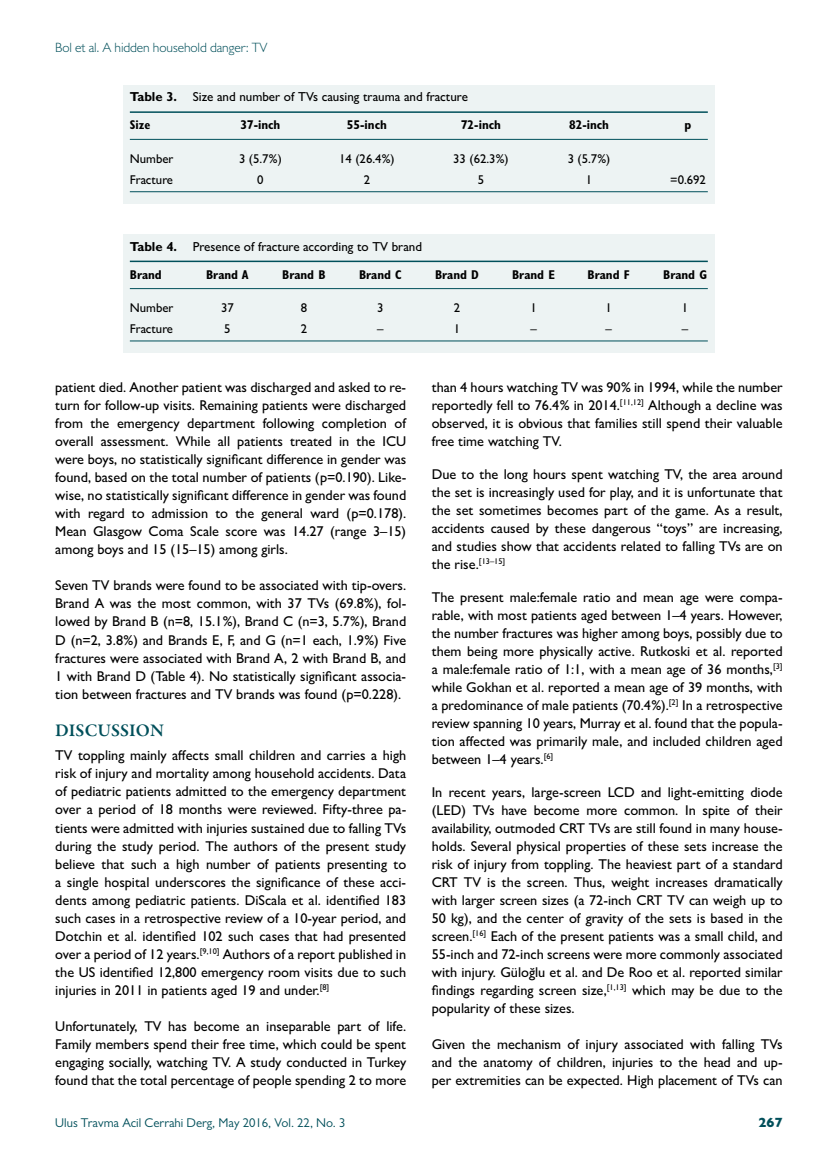
<style>
.page{position:relative;width:838px;height:1170px;background:#fff}
.page>*{position:absolute;margin:0;border:0;box-sizing:border-box;transform-origin:0 0}
.t1{font:600 18px "Garamond Premr Pro";color:#004f5a}
.t2{font:500 14.25px/18px "Gill Sans MT Pro";color:#000;text-align:justify}
.t3{font:300 13.5px "Gill Sans MT Pro";letter-spacing:-.005em;color:#004f5a}
.t4{font:800 13.5px "Gill Sans MT Pro";color:#004f5a}
.t5{font:500 13.05px "Gill Sans MT Pro";color:#000}
.t6{font:500 12.75px "Gill Sans MT Pro";color:#000}
.t7{font:700 condensed 12.75px "Gill Sans MT Pro";color:#000}
.t8{font:12.75px "Gill Sans MT Pro";color:#004f5a}
.s1{font-weight:700}
</style>
<div class="page">
<div style="left:123px;top:234px;width:591px;height:118px;background:#edf3f3"></div>
<hr style="left:130px;top:260px;width:578px;height:2px;background:#004f5a">
<hr style="left:130px;top:288px;width:578px;height:1px;background:#004f5a">
<hr style="left:130px;top:340px;width:578px;height:1px;background:#004f5a">
<div style="left:123px;top:85px;width:591px;height:118px;background:#edf3f3"></div>
<hr style="left:130px;top:111px;width:578px;height:2px;background:#004f5a">
<hr style="left:130px;top:139px;width:578px;height:1px;background:#004f5a">
<hr style="left:130px;top:191px;width:578px;height:1px;background:#004f5a">
<p class="t3" style="left:55px;top:39px;width:214px">Bol et al. A hidden household danger: TV</p>
<p class="t5" style="left:130px;top:89px;width:339px"><span class="s1">Table 3.</span> Size and number of TVs causing trauma and fracture</p>
<p class="t7" style="left:130px;top:117px;width:22px">Size</p>
<p class="t7" style="left:240px;top:117px;width:41px">37-inch</p>
<p class="t7" style="left:347px;top:117px;width:41px">55-inch</p>
<p class="t7" style="left:461px;top:117px;width:41px">72-inch</p>
<p class="t7" style="left:569px;top:117px;width:41px">82-inch</p>
<p class="t7" style="left:684px;top:117px;width:8px">p</p>
<p class="t6" style="left:130px;top:151px;width:45px">Number</p>
<p class="t6" style="left:239px;top:151px;width:44px">3 (5.7%)</p>
<p class="t6" style="left:339px;top:151px;width:57px">14 (26.4%)</p>
<p class="t6" style="left:453px;top:151px;width:57px">33 (62.3%)</p>
<p class="t6" style="left:567px;top:151px;width:44px">3 (5.7%)</p>
<p class="t6" style="left:130px;top:172px;width:45px">Fracture</p>
<p class="t6" style="left:257px;top:172px;width:8px">0</p>
<p class="t6" style="left:364px;top:172px;width:8px">2</p>
<p class="t6" style="left:478px;top:172px;width:8px">5</p>
<p class="t6" style="left:586px;top:172px;width:8px">1</p>
<p class="t6" style="left:670px;top:172px;width:37px">=0.692</p>
<p class="t5" style="left:130px;top:238px;width:294px"><span class="s1">Table 4.</span> Presence of fracture according to TV brand</p>
<p class="t7" style="left:130px;top:267px;width:34px">Brand</p>
<p class="t7" style="left:206px;top:267px;width:44px">Brand A</p>
<p class="t7" style="left:282px;top:267px;width:45px">Brand B</p>
<p class="t7" style="left:359px;top:267px;width:44px">Brand C</p>
<p class="t7" style="left:435px;top:267px;width:45px">Brand D</p>
<p class="t7" style="left:512px;top:267px;width:44px">Brand E</p>
<p class="t7" style="left:587px;top:267px;width:43px">Brand F</p>
<p class="t7" style="left:663px;top:267px;width:45px">Brand G</p>
<p class="t6" style="left:130px;top:300px;width:45px">Number</p>
<p class="t6" style="left:221px;top:300px;width:14px">37</p>
<p class="t6" style="left:301px;top:300px;width:8px">8</p>
<p class="t6" style="left:377px;top:300px;width:8px">3</p>
<p class="t6" style="left:454px;top:300px;width:8px">2</p>
<p class="t6" style="left:530px;top:300px;width:8px">1</p>
<p class="t6" style="left:605px;top:300px;width:8px">1</p>
<p class="t6" style="left:682px;top:300px;width:8px">1</p>
<p class="t6" style="left:130px;top:321px;width:45px">Fracture</p>
<p class="t6" style="left:224px;top:321px;width:8px">5</p>
<p class="t6" style="left:301px;top:321px;width:8px">2</p>
<p class="t6" style="left:377px;top:321px;width:8px">–</p>
<p class="t6" style="left:454px;top:321px;width:8px">1</p>
<p class="t6" style="left:530px;top:321px;width:8px">–</p>
<p class="t6" style="left:605px;top:321px;width:8px">–</p>
<p class="t6" style="left:682px;top:321px;width:8px">–</p>
<p class="t2" style="left:55px;top:378px;width:352px">patient died. Another patient was discharged and asked to re&shy;turn for follow-up visits. Remaining patients were discharged from the emergency department following completion of overall assessment. While all patients treated in the ICU were boys, no statistically significant difference in gender was found, based on the total number of patients (p=0.190). Like&shy;wise, no statistically significant difference in gender was found with regard to admission to the general ward (p=0.178).<br>Mean Glasgow Coma Scale score was 14.27 (range 3–15) among boys and 15 (15–15) among girls.</p>
<p class="t2" style="left:55px;top:576px;width:352px">Seven TV brands were found to be associated with tip-overs.<br>Brand A was the most common, with 37 TVs (69.8%), fol&shy;lowed by Brand B (n=8, 15.1%), Brand C (n=3, 5.7%), Brand D (n=2, 3.8%) and Brands E, F, and G (n=1 each, 1.9%) Five fractures were associated with Brand A, 2 with Brand B, and 1 with Brand D (Table 4). No statistically significant associa&shy;tion between fractures and TV brands was found (p=0.228).</p>
<p class="t1" style="left:55px;top:719px;width:110px">DISCUSSION</p>
<p class="t2" style="left:55px;top:746px;width:352px">TV toppling mainly affects small children and carries a high risk of injury and mortality among household accidents. Data of pediatric patients admitted to the emergency department over a period of 18 months were reviewed. Fifty-three pa&shy;tients were admitted with injuries sustained due to falling TVs during the study period. The authors of the present study believe that such a high number of patients presenting to a single hospital underscores the significance of these acci&shy;dents among pediatric patients. DiScala et al. identified 183 such cases in a retrospective review of a 10-year period, and Dotchin et al. identified 102 such cases that had presented over a period of 12 years.<sup>[9,10]</sup> Authors of a report published in the US identified 12,800 emergency room visits due to such injuries in 2011 in patients aged 19 and under.<sup>[8]</sup></p>
<p class="t2" style="left:55px;top:1017px;width:352px">Unfortunately, TV has become an inseparable part of life.<br>Family members spend their free time, which could be spent engaging socially, watching TV. A study conducted in Turkey found that the total percentage of people spending 2 to more</p>
<p class="t2" style="left:432px;top:378px;width:352px">than 4 hours watching TV was 90% in 1994, while the number reportedly fell to 76.4% in 2014.<sup>[11,12]</sup> Although a decline was observed, it is obvious that families still spend their valuable free time watching TV.</p>
<p class="t2" style="left:432px;top:465px;width:352px">Due to the long hours spent watching TV, the area around the set is increasingly used for play, and it is unfortunate that the set sometimes becomes part of the game. As a result, accidents caused by these dangerous “toys” are increasing, and studies show that accidents related to falling TVs are on the rise.<sup>[13–15]</sup></p>
<p class="t2" style="left:432px;top:588px;width:352px">The present male:female ratio and mean age were compa&shy;rable, with most patients aged between 1–4 years. However, the number fractures was higher among boys, possibly due to them being more physically active. Rutkoski et al. reported a male:female ratio of 1:1, with a mean age of 36 months,<sup>[3] </sup>while Gokhan et al. reported a mean age of 39 months, with a predominance of male patients (70.4%).<sup>[2]</sup> In a retrospective review spanning 10 years, Murray et al. found that the popula&shy;tion affected was primarily male, and included children aged between 1–4 years.<sup>[6]</sup></p>
<p class="t2" style="left:432px;top:783px;width:352px">In recent years, large-screen LCD and light-emitting diode (LED) TVs have become more common. In spite of their availability, outmoded CRT TVs are still found in many house&shy;holds. Several physical properties of these sets increase the risk of injury from toppling. The heaviest part of a standard CRT TV is the screen. Thus, weight increases dramatically with larger screen sizes (a 72-inch CRT TV can weigh up to 50 kg), and the center of gravity of the sets is based in the screen.<sup>[16]</sup> Each of the present patients was a small child, and 55-inch and 72-inch screens were more commonly associated with injury. Güloğlu et al. and De Roo et al. reported similar findings regarding screen size,<sup>[1,13]</sup> which may be due to the popularity of these sizes.</p>
<p class="t2" style="left:432px;top:1035px;width:352px">Given the mechanism of injury associated with falling TVs and the anatomy of children, injuries to the head and up&shy;per extremities can be expected. High placement of TVs can</p>
<p class="t8" style="left:55px;top:1115px;width:291px">Ulus Travma Acil Cerrahi Derg, May 2016, Vol. 22, No. 3</p>
<p class="t4" style="left:758px;top:1114px;width:26px">267</p>
</div>
